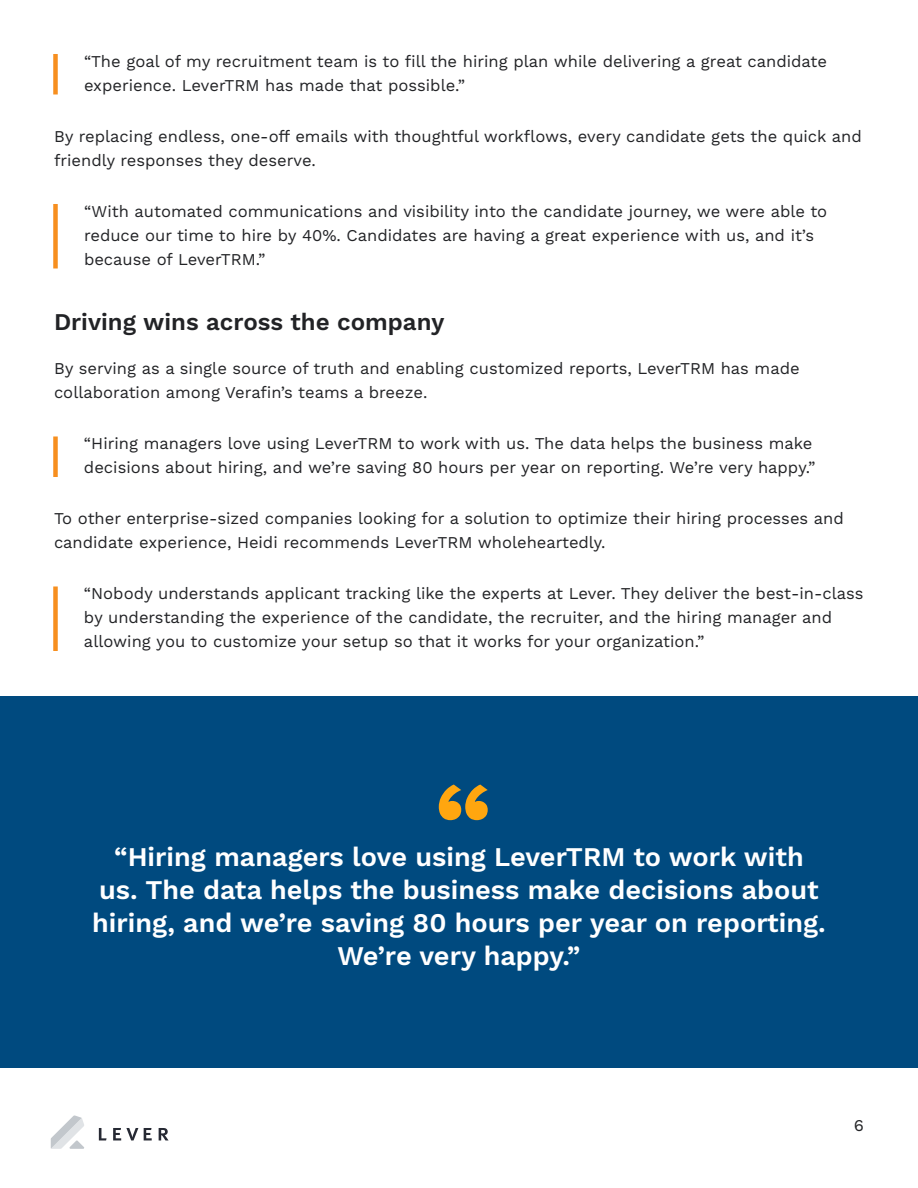
<style>
.page{position:relative;width:918px;height:1188px;background:#fff}
.page>*{position:absolute;margin:0;border:0;box-sizing:border-box;transform-origin:0 0}
.t1{font:600 27px/33px "Work Sans";color:#fff;text-align:center}
.t2{font:600 24px "Work Sans";color:#222326}
.t3{font:16.5px/24px "Work Sans";color:#222326}
</style>
<div class="page">
<svg style="left:51px;top:1115px;width:33px;height:34px"></svg>
<svg style="left:99px;top:1128px;width:69px;height:12px"></svg>
<div style="left:53px;top:54px;width:5px;height:40px;background:#f78f1f"></div>
<div style="left:53px;top:204px;width:5px;height:64px;background:#f78f1f"></div>
<div style="left:53px;top:436px;width:5px;height:41px;background:#f78f1f"></div>
<div style="left:53px;top:586px;width:5px;height:65px;background:#f78f1f"></div>
<div style="left:0;top:697px;width:918px;height:371px;background:#004a7f"></div>
<svg style="left:439px;top:785px;width:49px;height:35px"></svg>
<p class="t3" style="left:84px;top:50px;width:745px">“The goal of my recruitment team is to fill the hiring plan while delivering a great candidate experience. LeverTRM has made that possible.”</p>
<p class="t3" style="left:54px;top:125px;width:809px">By replacing endless, one-off emails with thoughtful workflows, every candidate gets the quick and friendly responses they deserve.</p>
<p class="t3" style="left:84px;top:200px;width:745px">“With automated communications and visibility into the candidate journey, we were able to reduce our time to hire by 40%. Candidates are having a great experience with us, and it’s because of LeverTRM.”</p>
<h2 class="t2" style="left:54px;top:308px;width:392px">Driving wins across the company</h2>
<p class="t3" style="left:54px;top:357px;width:747px">By serving as a single source of truth and enabling customized reports, LeverTRM has made collaboration among Verafin’s teams a breeze.</p>
<p class="t3" style="left:84px;top:432px;width:733px">“Hiring managers love using LeverTRM to work with us. The data helps the business make decisions about hiring, and we’re saving 80 hours per year on reporting. We’re very happy.”</p>
<p class="t3" style="left:54px;top:507px;width:791px">To other enterprise-sized companies looking for a solution to optimize their hiring processes and candidate experience, Heidi recommends LeverTRM wholeheartedly.</p>
<p class="t3" style="left:84px;top:582px;width:781px">“Nobody understands applicant tracking like the experts at Lever. They deliver the best-in-class by understanding the experience of the candidate, the recruiter, and the hiring manager and allowing you to customize your setup so that it works for your organization.”</p>
<h1 class="t1" style="left:92px;top:842px;width:735px">“Hiring managers love using LeverTRM to work with us. The data helps the business make decisions about hiring, and we’re saving 80 hours per year on reporting.<br>We’re very happy.”</h1>
<p class="t3" style="left:854px;top:1115px;width:12px">6</p>
</div>
